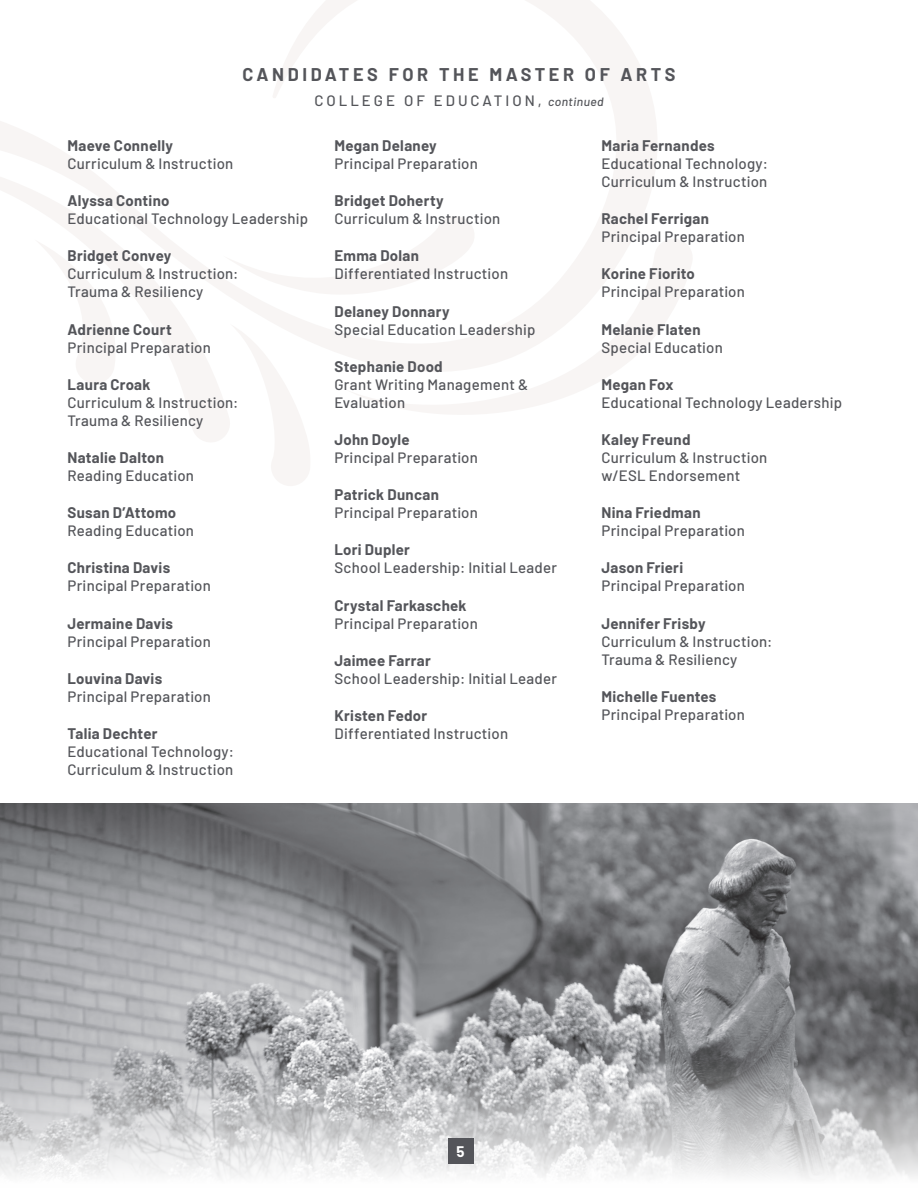
<style>
.page{position:relative;width:918px;height:1188px;background:#fff}
.page>*{position:absolute;margin:0;border:0;box-sizing:border-box;transform-origin:0 0}
.Canididate_Header{font:700 18px "Barlow";letter-spacing:.2em;color:#54555a}
.Major{font:500 15px/18px "Barlow";letter-spacing:.015em;color:#54555a}
.Candidate_Name{font:700 15px "Barlow";letter-spacing:.02em;color:#54555a}
.College_Desc_Subhead{font:500 15px "Barlow";letter-spacing:.2em;color:#54555a}
.t1{font:700 15px "Barlow";color:#fff}
.s1{font-size:12px}
</style>
<div class="page">
<svg style="left:0;top:0;width:657px;height:355px"></svg>
<svg style="left:0;top:154px;width:232px;height:288px"></svg>
<svg style="left:230px;top:324px;width:81px;height:162px"></svg>
<svg style="left:35px;top:240px;width:84px;height:145px"></svg>
<svg style="left:344px;top:237px;width:348px;height:177px"></svg>
<svg style="left:223px;top:214px;width:254px;height:81px"></svg>
<img style="left:0;top:804px;width:918px;height:375px">
<div style="left:448px;top:1138px;width:26px;height:26px;background:#54555a"></div>
<p class="Canididate_Header" style="left:242px;top:61px;width:435px">CANDIDATES FOR THE MASTER OF ARTS</p>
<p class="College_Desc_Subhead" style="left:314px;top:89px;width:293px">COLLEGE OF EDUCATION, <span class="s1">continued</span></p>
<p class="Candidate_Name" style="left:68px;top:134px;width:107px">Maeve Connelly</p>
<p class="Major" style="left:68px;top:153px;width:167px">Curriculum &amp; Instruction</p>
<p class="Candidate_Name" style="left:68px;top:190px;width:104px">Alyssa Contino</p>
<p class="Major" style="left:68px;top:209px;width:242px">Educational Technology Leadership</p>
<p class="Candidate_Name" style="left:68px;top:245px;width:105px">Bridget Convey</p>
<p class="Major" style="left:68px;top:264px;width:173px">Curriculum &amp; Instruction:<br>Trauma &amp; Resiliency</p>
<p class="Candidate_Name" style="left:68px;top:318px;width:106px">Adrienne Court</p>
<p class="Major" style="left:68px;top:337px;width:145px">Principal Preparation</p>
<p class="Candidate_Name" style="left:68px;top:373px;width:85px">Laura Croak</p>
<p class="Major" style="left:68px;top:392px;width:173px">Curriculum &amp; Instruction:<br>Trauma &amp; Resiliency</p>
<p class="Candidate_Name" style="left:68px;top:446px;width:98px">Natalie Dalton</p>
<p class="Major" style="left:68px;top:465px;width:128px">Reading Education</p>
<p class="Candidate_Name" style="left:68px;top:502px;width:110px">Susan D’Attomo</p>
<p class="Major" style="left:68px;top:521px;width:128px">Reading Education</p>
<p class="Candidate_Name" style="left:68px;top:557px;width:104px">Christina Davis</p>
<p class="Major" style="left:68px;top:576px;width:145px">Principal Preparation</p>
<p class="Candidate_Name" style="left:68px;top:612px;width:107px">Jermaine Davis</p>
<p class="Major" style="left:68px;top:631px;width:145px">Principal Preparation</p>
<p class="Candidate_Name" style="left:68px;top:667px;width:96px">Louvina Davis</p>
<p class="Major" style="left:68px;top:686px;width:145px">Principal Preparation</p>
<p class="Candidate_Name" style="left:68px;top:722px;width:92px">Talia Dechter</p>
<p class="Major" style="left:68px;top:741px;width:168px">Educational Technology:<br>Curriculum &amp; Instruction</p>
<p class="Candidate_Name" style="left:334px;top:134px;width:104px">Megan Delaney</p>
<p class="Major" style="left:334px;top:153px;width:145px">Principal Preparation</p>
<p class="Candidate_Name" style="left:334px;top:190px;width:111px">Bridget Doherty</p>
<p class="Major" style="left:334px;top:209px;width:167px">Curriculum &amp; Instruction</p>
<p class="Candidate_Name" style="left:334px;top:245px;width:86px">Emma Dolan</p>
<p class="Major" style="left:334px;top:264px;width:175px">Differentiated Instruction</p>
<p class="Candidate_Name" style="left:334px;top:300px;width:117px">Delaney Donnary</p>
<p class="Major" style="left:334px;top:319px;width:203px">Special Education Leadership</p>
<p class="Candidate_Name" style="left:334px;top:355px;width:110px">Stephanie Dood</p>
<p class="Major" style="left:334px;top:374px;width:195px">Grant Writing Management &amp;<br>Evaluation</p>
<p class="Candidate_Name" style="left:334px;top:428px;width:77px">John Doyle</p>
<p class="Major" style="left:334px;top:447px;width:145px">Principal Preparation</p>
<p class="Candidate_Name" style="left:334px;top:484px;width:106px">Patrick Duncan</p>
<p class="Major" style="left:334px;top:503px;width:145px">Principal Preparation</p>
<p class="Candidate_Name" style="left:334px;top:539px;width:77px">Lori Dupler</p>
<p class="Major" style="left:334px;top:558px;width:224px">School Leadership: Initial Leader</p>
<p class="Candidate_Name" style="left:334px;top:594px;width:134px">Crystal Farkaschek</p>
<p class="Major" style="left:334px;top:613px;width:145px">Principal Preparation</p>
<p class="Candidate_Name" style="left:334px;top:649px;width:98px">Jaimee Farrar</p>
<p class="Major" style="left:334px;top:668px;width:224px">School Leadership: Initial Leader</p>
<p class="Candidate_Name" style="left:334px;top:704px;width:94px">Kristen Fedor</p>
<p class="Major" style="left:334px;top:723px;width:175px">Differentiated Instruction</p>
<p class="Candidate_Name" style="left:602px;top:134px;width:115px">Maria Fernandes</p>
<p class="Major" style="left:602px;top:153px;width:168px">Educational Technology:<br>Curriculum &amp; Instruction</p>
<p class="Candidate_Name" style="left:602px;top:208px;width:109px">Rachel Ferrigan</p>
<p class="Major" style="left:602px;top:227px;width:145px">Principal Preparation</p>
<p class="Candidate_Name" style="left:602px;top:263px;width:95px">Korine Fiorito</p>
<p class="Major" style="left:602px;top:282px;width:145px">Principal Preparation</p>
<p class="Candidate_Name" style="left:602px;top:318px;width:101px">Melanie Flaten</p>
<p class="Major" style="left:602px;top:337px;width:123px">Special Education</p>
<p class="Candidate_Name" style="left:602px;top:373px;width:74px">Megan Fox</p>
<p class="Major" style="left:602px;top:392px;width:242px">Educational Technology Leadership</p>
<p class="Candidate_Name" style="left:602px;top:428px;width:91px">Kaley Freund</p>
<p class="Major" style="left:602px;top:447px;width:167px">Curriculum &amp; Instruction w/ESL Endorsement</p>
<p class="Candidate_Name" style="left:602px;top:502px;width:101px">Nina Friedman</p>
<p class="Major" style="left:602px;top:521px;width:145px">Principal Preparation</p>
<p class="Candidate_Name" style="left:602px;top:557px;width:83px">Jason Frieri</p>
<p class="Major" style="left:602px;top:576px;width:145px">Principal Preparation</p>
<p class="Candidate_Name" style="left:602px;top:612px;width:106px">Jennifer Frisby</p>
<p class="Major" style="left:602px;top:631px;width:173px">Curriculum &amp; Instruction:<br>Trauma &amp; Resiliency</p>
<p class="Candidate_Name" style="left:602px;top:685px;width:117px">Michelle Fuentes</p>
<p class="Major" style="left:602px;top:704px;width:145px">Principal Preparation</p>
<p class="t1" style="left:457px;top:1140px;width:10px">5</p>
</div>
